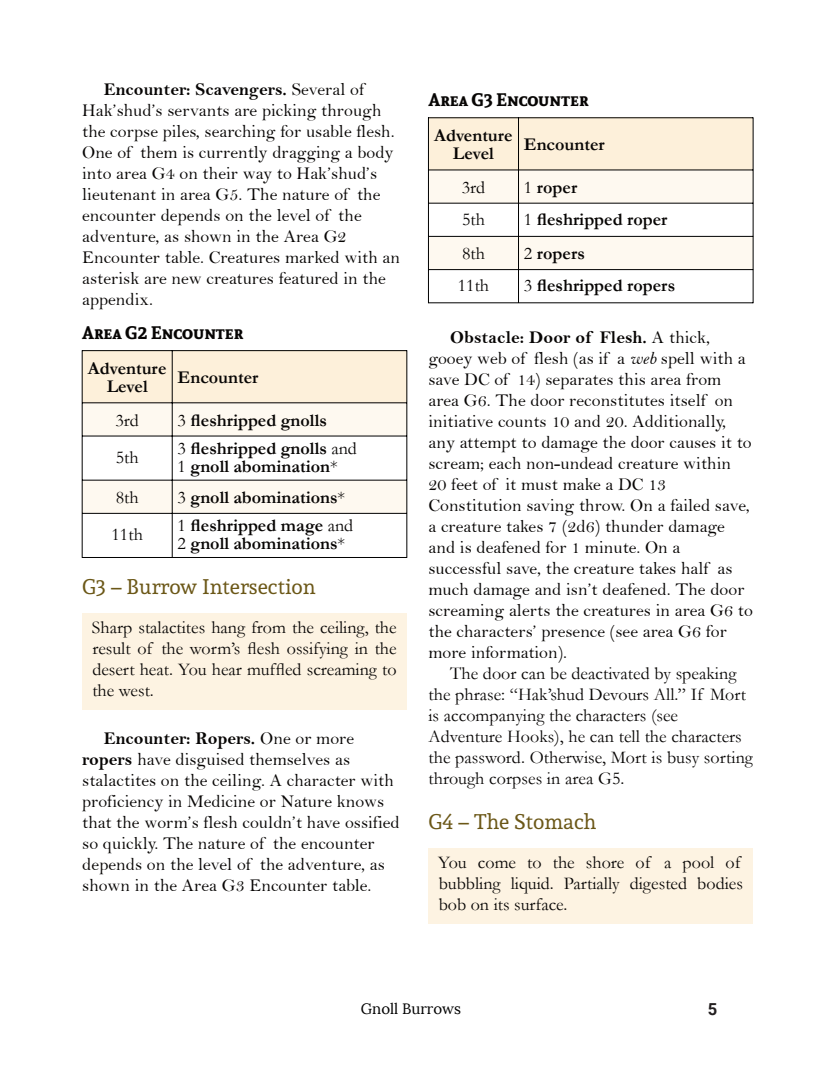
<style>
.page{position:relative;width:818px;height:1074px;background:#fff}
.page>*{position:absolute;margin:0;border:0;box-sizing:border-box;transform-origin:0 0}
.t1{font:21px "Andada";color:#6b5717}
.t2{font:18px/21px "Bell";color:#070504}
.t3{font:18px/21px "Garamond";color:#070504}
.t4{font:700 18px/18px "Garamond";color:#070504;text-align:center}
.t5{font:18px "Bell MT Bold";color:#070504}
.t6{font:700 18px "Andada SC";color:#070504}
.t7{font:700 16.5px "Roboto";color:#231f20}
.t8{font:15px "Lora";color:#000}
.s1{font-family:"Bell"}
.s2{font-weight:400}
.s3{font-family:"Bell MT Bold"}
.s4{font-family:"Bell MT Italic"}
</style>
<div class="page">
<div style="left:82px;top:350px;width:324px;height:53px;background:#fdf0da"></div>
<svg style="left:83px;top:403px;width:323px;height:110px;fill:#fef9f0"></svg>
<hr style="left:82px;top:350px;width:1px;height:208px;background:#000">
<hr style="left:406px;top:350px;width:1px;height:208px;background:#000">
<hr style="left:172px;top:350px;width:1px;height:207px;background:#000">
<hr style="left:82px;top:350px;width:324px;height:1px;background:#000">
<hr style="left:82px;top:402px;width:324px;height:1px;background:#000">
<hr style="left:82px;top:435px;width:324px;height:1px;background:#000">
<hr style="left:82px;top:480px;width:324px;height:1px;background:#000">
<hr style="left:82px;top:513px;width:324px;height:1px;background:#000">
<hr style="left:82px;top:557px;width:324px;height:1px;background:#000">
<div style="left:82px;top:613px;width:324px;height:96px;background:#fdf3e2"></div>
<div style="left:428px;top:118px;width:324px;height:52px;background:#fdf0da"></div>
<svg style="left:429px;top:171px;width:323px;height:98px"></svg>
<hr style="left:428px;top:117px;width:1px;height:186px;background:#000">
<hr style="left:752px;top:117px;width:1px;height:186px;background:#000">
<hr style="left:518px;top:118px;width:1px;height:185px;background:#000">
<hr style="left:428px;top:117px;width:324px;height:1px;background:#000">
<hr style="left:428px;top:170px;width:324px;height:1px;background:#000">
<hr style="left:428px;top:203px;width:324px;height:1px;background:#000">
<hr style="left:428px;top:236px;width:324px;height:1px;background:#000">
<hr style="left:428px;top:269px;width:324px;height:1px;background:#000">
<hr style="left:428px;top:302px;width:324px;height:1px;background:#000">
<div style="left:428px;top:848px;width:324px;height:75px;background:#fdf3e2"></div>
<p class="t5" style="left:104px;top:83px;width:262px">Encounter: Scavengers. <span class="s1">Several of</span></p>
<p class="t2" style="left:82px;top:102px;width:319px">Hak’shud’s servants are picking through the corpse piles, searching for usable flesh.<br>One of them is currently dragging a body into area G4 on their way to Hak’shud’s lieutenant in area G5. The nature of the encounter depends on the level of the adventure, as shown in the Area G2<br>Encounter table. Creatures marked with an asterisk are new creatures featured in the appendix.</p>
<p class="t6" style="left:82px;top:320px;width:162px">Area G2 Encounter</p>
<p class="t4" style="left:88px;top:361px;width:80px">Adventure<br>Level</p>
<p class="t4" style="left:177px;top:370px;width:82px">Encounter</p>
<p class="t3" style="left:115px;top:412px;width:25px">3rd</p>
<p class="t4" style="left:177px;top:413px;width:151px"><span class="s2">3</span> fleshripped gnolls</p>
<p class="t3" style="left:116px;top:449px;width:24px">5th</p>
<p class="t4" style="left:177px;top:441px;width:181px;text-align:left"><span class="s2">3</span> fleshripped gnolls <span class="s2">and<br>1</span> gnoll abomination<span class="s2">*</span></p>
<p class="t3" style="left:116px;top:489px;width:24px">8th</p>
<p class="t4" style="left:177px;top:490px;width:169px"><span class="s2">3</span> gnoll abominations<span class="s2">*</span></p>
<p class="t3" style="left:111px;top:526px;width:33px">11th</p>
<p class="t4" style="left:177px;top:519px;width:177px;text-align:left"><span class="s2">1</span> fleshripped mage <span class="s2">and<br>2</span> gnoll abominations<span class="s2">*</span></p>
<p class="t1" style="left:82px;top:572px;width:235px">G3 – Burrow Intersection</p>
<p class="t3" style="left:92px;top:619px;width:306px;text-align:justify">Sharp stalactites hang from the ceiling, the result of the worm’s flesh ossifying in the desert heat. You hear muffled screaming to the west.</p>
<p class="t5" style="left:104px;top:732px;width:252px">Encounter: Ropers. <span class="s1">One or more</span></p>
<p class="t2" style="left:82px;top:751px;width:319px"><span class="s3">ropers</span> have disguised themselves as stalactites on the ceiling. A character with proficiency in Medicine or Nature knows that the worm’s flesh couldn’t have ossified so quickly. The nature of the encounter depends on the level of the adventure, as shown in the Area G3 Encounter table.</p>
<p class="t6" style="left:428px;top:88px;width:161px">Area G3 Encounter</p>
<p class="t4" style="left:434px;top:129px;width:80px">Adventure<br>Level</p>
<p class="t4" style="left:523px;top:138px;width:82px">Encounter</p>
<p class="t3" style="left:461px;top:179px;width:25px">3rd</p>
<p class="t4" style="left:523px;top:180px;width:55px"><span class="s2">1</span> roper</p>
<p class="t3" style="left:461px;top:211px;width:24px">5th</p>
<p class="t4" style="left:523px;top:212px;width:145px"><span class="s2">1</span> fleshripped roper</p>
<p class="t3" style="left:461px;top:245px;width:24px">8th</p>
<p class="t4" style="left:523px;top:247px;width:63px"><span class="s2">2</span> ropers</p>
<p class="t3" style="left:457px;top:277px;width:33px">11th</p>
<p class="t4" style="left:523px;top:279px;width:153px"><span class="s2">3</span> fleshripped ropers</p>
<p class="t5" style="left:450px;top:331px;width:261px">Obstacle: Door of Flesh. <span class="s1">A thick,</span></p>
<p class="t2" style="left:428px;top:349px;width:326px">gooey web of flesh (as if a <span class="s4">web</span> spell with a save DC of 14) separates this area from area G6. The door reconstitutes itself on initiative counts 10 and 20. Additionally, any attempt to damage the door causes it to scream; each non-undead creature within 20 feet of it must make a DC 13<br>Constitution saving throw. On a failed save, a creature takes 7 (2d6) thunder damage and is deafened for 1 minute. On a successful save, the creature takes half as much damage and isn’t deafened. The door screaming alerts the creatures in area G6 to the characters’ presence (see area G6 for more information).</p>
<p class="t3" style="left:428px;top:665px;width:326px;text-indent:22px">The door can be deactivated by speaking the phrase: “Hak’shud Devours All.” If Mort is accompanying the characters (see Adventure Hooks), he can tell the characters the password. Otherwise, Mort is busy sorting through corpses in area G5.</p>
<p class="t1" style="left:428px;top:807px;width:169px">G4 – The Stomach</p>
<p class="t3" style="left:438px;top:854px;width:306px">You come to the shore of a pool of bubbling liquid. Partially digested bodies bob on its surface.</p>
<p class="t8" style="left:360px;top:1000px;width:102px">Gnoll Burrows</p>
<p class="t7" style="left:707px;top:1002px;width:11px">5</p>
</div>
